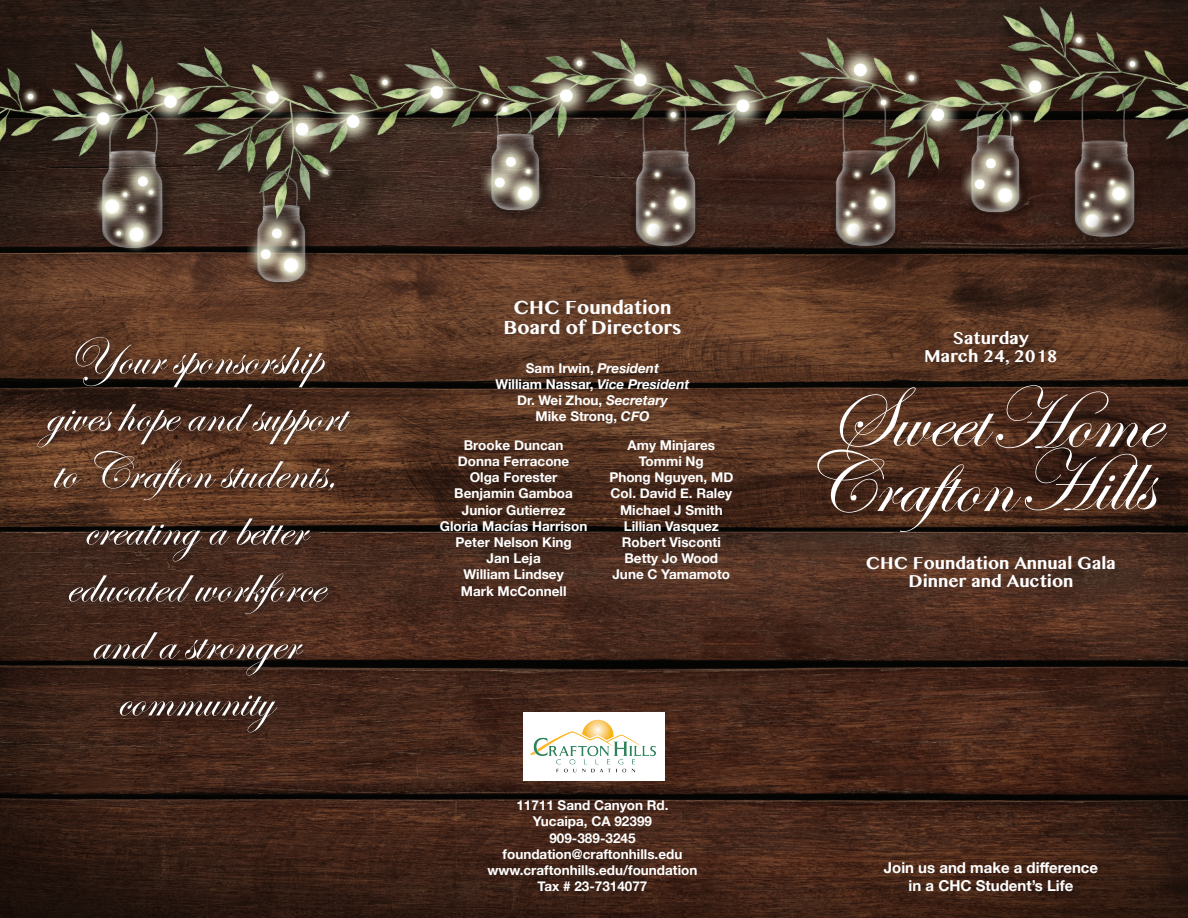
<style>
.page{position:relative;width:1188px;height:918px;background:#fff}
.page>*{position:absolute;margin:0;border:0;box-sizing:border-box;transform-origin:0 0}
.t1{font:52.5px/57px "Edwardian Script ITC";color:#fff;text-align:center}
.t2{font:700 16.5px "Bangla MN";color:#fff}
.t3{font:700 15px/18px "Bangla MN";color:#fff;text-align:center}
.t4{font:700 15px "Helvetica Neue";color:#fff}
.t5{font:700 13.5px "Helvetica Neue";color:#fff}
.s1{font-style:italic}
</style>
<div class="page">
<img style="left:0;top:246px;width:1188px;height:672px">
<img style="left:247px;top:246px;width:70px;height:48px">
<img style="left:832px;top:246px;width:73px;height:10px">
<img style="left:631px;top:246px;width:74px;height:10px">
<div style="left:523px;top:712px;width:142px;height:69px;background:#fff"></div>
<img style="left:530px;top:719px;width:126px;height:54px">
<img style="left:0;top:0;width:1188px;height:246px">
<img style="left:91px;top:108px;width:89px;height:151px">
<div style="left:31px;top:330px;width:327px;height:411px;background:#231f20;opacity:.75"></div>
<svg style="left:817px;top:385px;width:350px;height:147px;background:#5c4135"></svg>
<p class="t1" style="left:45px;top:331px;width:301px">Your sponsorship gives hope and support to Crafton students, creating a better educated workforce and a stronger community</p>
<p class="t2" style="left:513px;top:296px;width:160px">CHC Foundation</p>
<p class="t2" style="left:504px;top:316px;width:179px">Board of Directors</p>
<p class="t5" style="left:526px;top:357px;width:135px">Sam Irwin, <span class="s1">President</span></p>
<p class="t5" style="left:495px;top:374px;width:196px">William Nassar, <span class="s1">Vice President</span></p>
<p class="t5" style="left:517px;top:390px;width:152px">Dr. Wei Zhou, <span class="s1">Secretary</span></p>
<p class="t5" style="left:535px;top:406px;width:116px">Mike Strong, <span class="s1">CFO</span></p>
<p class="t5" style="left:464px;top:434px;width:101px">Brooke Duncan</p>
<p class="t5" style="left:458px;top:451px;width:113px">Donna Ferracone</p>
<p class="t5" style="left:470px;top:467px;width:89px">Olga Forester</p>
<p class="t5" style="left:454px;top:483px;width:120px">Benjamin Gamboa</p>
<p class="t5" style="left:462px;top:499px;width:105px">Junior Gutierrez</p>
<p class="t5" style="left:440px;top:515px;width:149px">Gloria Macías Harrison</p>
<p class="t5" style="left:456px;top:532px;width:118px">Peter Nelson King</p>
<p class="t5" style="left:486px;top:548px;width:56px">Jan Leja</p>
<p class="t5" style="left:464px;top:564px;width:102px">William Lindsey</p>
<p class="t5" style="left:461px;top:580px;width:107px">Mark McConnell</p>
<p class="t5" style="left:628px;top:434px;width:89px">Amy Minjares</p>
<p class="t5" style="left:639px;top:451px;width:66px">Tommi Ng</p>
<p class="t5" style="left:609px;top:467px;width:126px">Phong Nguyen, MD</p>
<p class="t5" style="left:611px;top:483px;width:123px">Col. David E. Raley</p>
<p class="t5" style="left:620px;top:499px;width:104px">Michael J Smith</p>
<p class="t5" style="left:624px;top:515px;width:97px">Lillian Vasquez</p>
<p class="t5" style="left:622px;top:532px;width:100px">Robert Visconti</p>
<p class="t5" style="left:624px;top:548px;width:95px">Betty Jo Wood</p>
<p class="t5" style="left:612px;top:564px;width:119px">June C Yamamoto</p>
<p class="t5" style="left:516px;top:795px;width:154px">11711 Sand Canyon Rd.</p>
<p class="t5" style="left:533px;top:811px;width:121px">Yucaipa, CA 92399</p>
<p class="t5" style="left:549px;top:827px;width:88px">909-389-3245</p>
<p class="t5" style="left:503px;top:843px;width:181px">foundation@craftonhills.edu</p>
<p class="t5" style="left:488px;top:860px;width:211px">www.craftonhills.edu/foundation</p>
<p class="t5" style="left:538px;top:876px;width:111px">Tax # 23-7314077</p>
<p class="t3" style="left:953px;top:330px;width:78px">Saturday</p>
<p class="t3" style="left:924px;top:348px;width:135px">March 24, 2018</p>
<p class="t3" style="left:866px;top:554px;width:252px">CHC Foundation Annual Gala<br>Dinner and Auction</p>
<p class="t4" style="left:884px;top:856px;width:216px">Join us and make a difference</p>
<p class="t4" style="left:909px;top:874px;width:166px">in a CHC Student’s Life</p>
</div>
